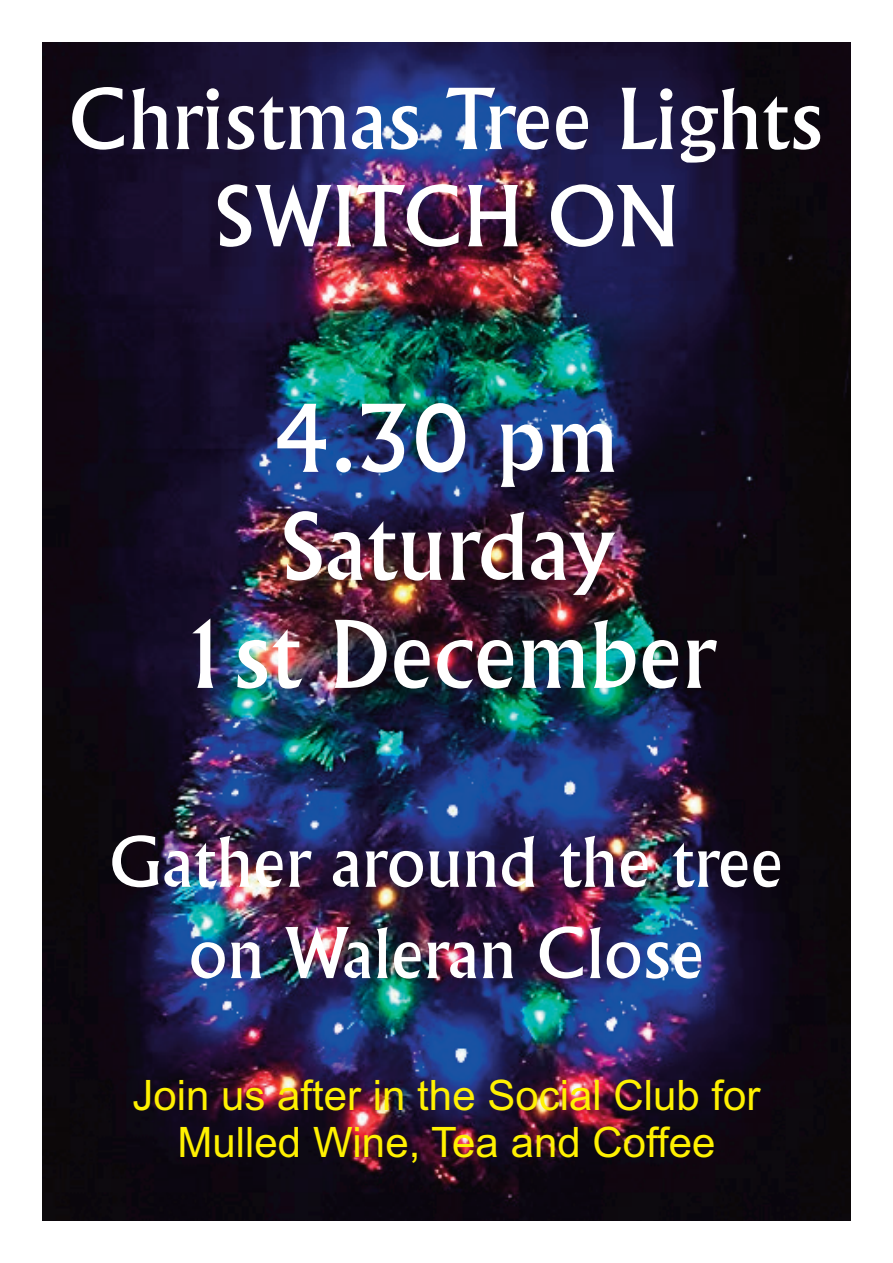
<style>
.page{position:relative;width:893px;height:1263px;background:#fff}
.page>*{position:absolute;margin:0;border:0;box-sizing:border-box;transform-origin:0 0}
.t1{font:90px/108px "Flareserif 821 BT";color:#fff;text-align:center}
.t2{font:81px/97.2px "Flareserif 821 BT";color:#fff;text-align:center}
.t3{font:67.5px/91.2px "Flareserif 821 BT";color:#fff;text-align:center}
.t4{font:42px/46.5px "Arial";color:#fff101;text-align:center}
</style>
<div class="page">
<img style="left:43px;top:43px;width:807px;height:1177px">
<h2 class="t2" style="left:69px;top:73px;width:756px">Christmas Tree Lights<br>SWITCH ON</h2>
<h1 class="t1" style="left:177px;top:387px;width:539px">4.30 pm<br>Saturday<br>1st December</h1>
<h3 class="t3" style="left:110px;top:818px;width:675px">Gather around the tree on Waleran Close</h3>
<p class="t4" style="left:132px;top:1073px;width:630px">Join us after in the Social Club for<br>Mulled Wine, Tea and Coffee</p>
</div>
